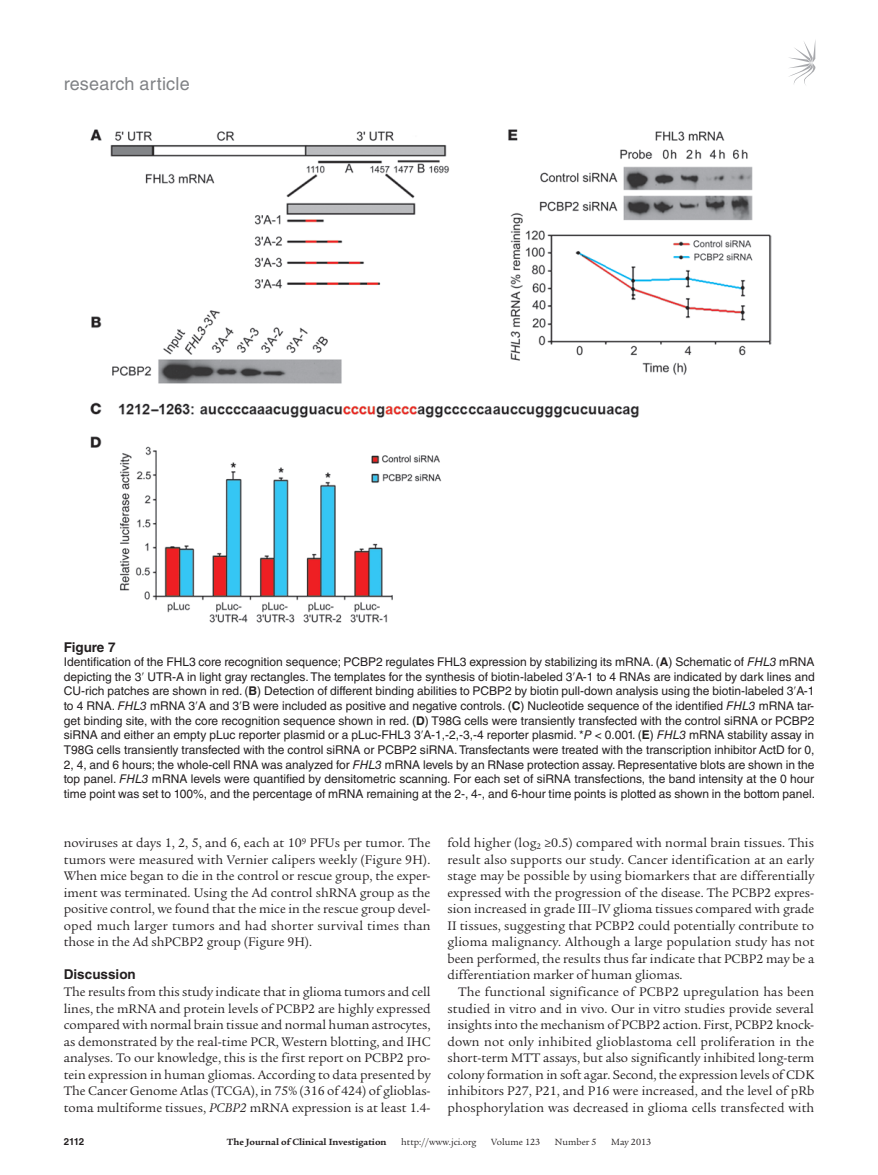
<style>
.page{position:relative;width:878px;height:1175px;background:#fff}
.page>*{position:absolute;margin:0;border:0;box-sizing:border-box;transform-origin:0 0}
.t1{font:18px "Helvetica LT Std";letter-spacing:.01em;color:#808285}
.t2{font:13.5px/16.5px "Legacy Serif Std";color:#231f20;text-align:justify}
.t3{font:700 13.5px "Helvetica LT Std";color:#231f20}
.t4{font:12px/14.7px "Helvetica LT Std";color:#231f20;text-align:justify}
.t5{font:9.75px "Legacy Serif Std";color:#231f20}
.t6{font:700 9.75px "Legacy Serif Std";color:#231f20}
.t7{font:700 9.75px "Helvetica LT Std";color:#231f20}
.s1{font-weight:700}
.s2{font-style:italic}
</style>
<div class="page">
<svg style="left:789px;top:42px;width:26px;height:43px"></svg>
<img style="left:90px;top:129px;width:681px;height:494px">
<h1 class="t1" style="left:64px;top:73px;width:127px">research article</h1>
<p class="t3" style="left:64px;top:638px;width:53px">Figure 7</p>
<p class="t4" style="left:64px;top:654px;width:753px">Identification of the FHL3 core recognition sequence; PCBP2 regulates FHL3 expression by stabilizing its mRNA. (<span class="s1">A</span>) Schematic of <span class="s2">FHL3</span> mRNA depicting the 3 UTR-A in light gray rectangles. The templates for the synthesis of biotin-labeled 3 A-1 to 4 RNAs are indicated by dark lines and CU-rich patches are shown in red. (<span class="s1">B</span>) Detection of different binding abilities to PCBP2 by biotin pull-down analysis using the biotin-labeled 3 A-1 to 4 RNA. <span class="s2">FHL3</span> mRNA 3 A and 3 B were included as positive and negative controls. (<span class="s1">C</span>) Nucleotide sequence of the identified <span class="s2">FHL3</span> mRNA tar&shy;get binding site, with the core recognition sequence shown in red. (<span class="s1">D</span>) T98G cells were transiently transfected with the control siRNA or PCBP2 siRNA and either an empty pLuc reporter plasmid or a pLuc-FHL3 3 A-1,-2,-3,-4 reporter plasmid. *<span class="s2">P</span> &lt; 0.001. (<span class="s1">E</span>) <span class="s2">FHL3</span> mRNA stability assay in T98G cells transiently transfected with the control siRNA or PCBP2 siRNA. Transfectants were treated with the transcription inhibitor ActD for 0, 2, 4, and 6 hours; the whole-cell RNA was analyzed for <span class="s2">FHL3</span> mRNA levels by an RNase protection assay. Representative blots are shown in the top panel. <span class="s2">FHL3</span> mRNA levels were quantified by densitometric scanning. For each set of siRNA transfections, the band intensity at the 0 hour time point was set to 100%, and the percentage of mRNA remaining at the 2-, 4-, and 6-hour time points is plotted as shown in the bottom panel.</p>
<p class="t2" style="left:64px;top:835px;width:368px">noviruses at days 1, 2, 5, and 6, each at 10<sup>9</sup> PFUs per tumor. The tumors were measured with Vernier calipers weekly (Figure 9H).<br>When mice began to die in the control or rescue group, the exper&shy;iment was terminated. Using the Ad control shRNA group as the positive control, we found that the mice in the rescue group devel&shy;oped much larger tumors and had shorter survival times than those in the Ad shPCBP2 group (Figure 9H).</p>
<p class="t3" style="left:64px;top:966px;width:74px">Discussion</p>
<p class="t2" style="left:64px;top:983px;width:368px">The results from this study indicate that in glioma tumors and cell lines, the mRNA and protein levels of PCBP2 are highly expressed compared with normal brain tissue and normal human astrocytes, as demonstrated by the real-time PCR, Western blotting, and IHC analyses. To our knowledge, this is the first report on PCBP2 pro&shy;tein expression in human gliomas. According to data presented by The Cancer Genome Atlas (TCGA), in 75% (316 of 424) of glioblas&shy;toma multiforme tissues, <span class="s2">PCBP2</span> mRNA expression is at least 1.4-</p>
<p class="t2" style="left:447px;top:835px;width:368px">fold higher (log<sub>2</sub> ≥0.5) compared with normal brain tissues. This result also supports our study. Cancer identification at an early stage may be possible by using biomarkers that are differentially expressed with the progression of the disease. The PCBP2 expres&shy;sion increased in grade III–IV glioma tissues compared with grade II tissues, suggesting that PCBP2 could potentially contribute to glioma malignancy. Although a large population study has not been performed, the results thus far indicate that PCBP2 may be a differentiation marker of human gliomas.</p>
<p class="t2" style="left:447px;top:983px;width:368px;text-indent:11px">The functional significance of PCBP2 upregulation has been studied in vitro and in vivo. Our in vitro studies provide several insights into the mechanism of PCBP2 action. First, PCBP2 knock&shy;down not only inhibited glioblastoma cell proliferation in the short-term MTT assays, but also significantly inhibited long-term colony formation in soft agar. Second, the expression levels of CDK inhibitors P27, P21, and P16 were increased, and the level of pRb phosphorylation was decreased in glioma cells transfected with</p>
<p class="t7" style="left:64px;top:1135px;width:22px">2112</p>
<p class="t6" style="left:227px;top:1135px;width:161px">The Journal of Clinical Investigation</p>
<p class="t5" style="left:401px;top:1136px;width:77px">http://www.jci.org</p>
<p class="t5" style="left:491px;top:1136px;width:50px">Volume 123</p>
<p class="t5" style="left:555px;top:1136px;width:43px">Number 5</p>
<p class="t5" style="left:611px;top:1136px;width:41px">May 2013</p>
</div>
